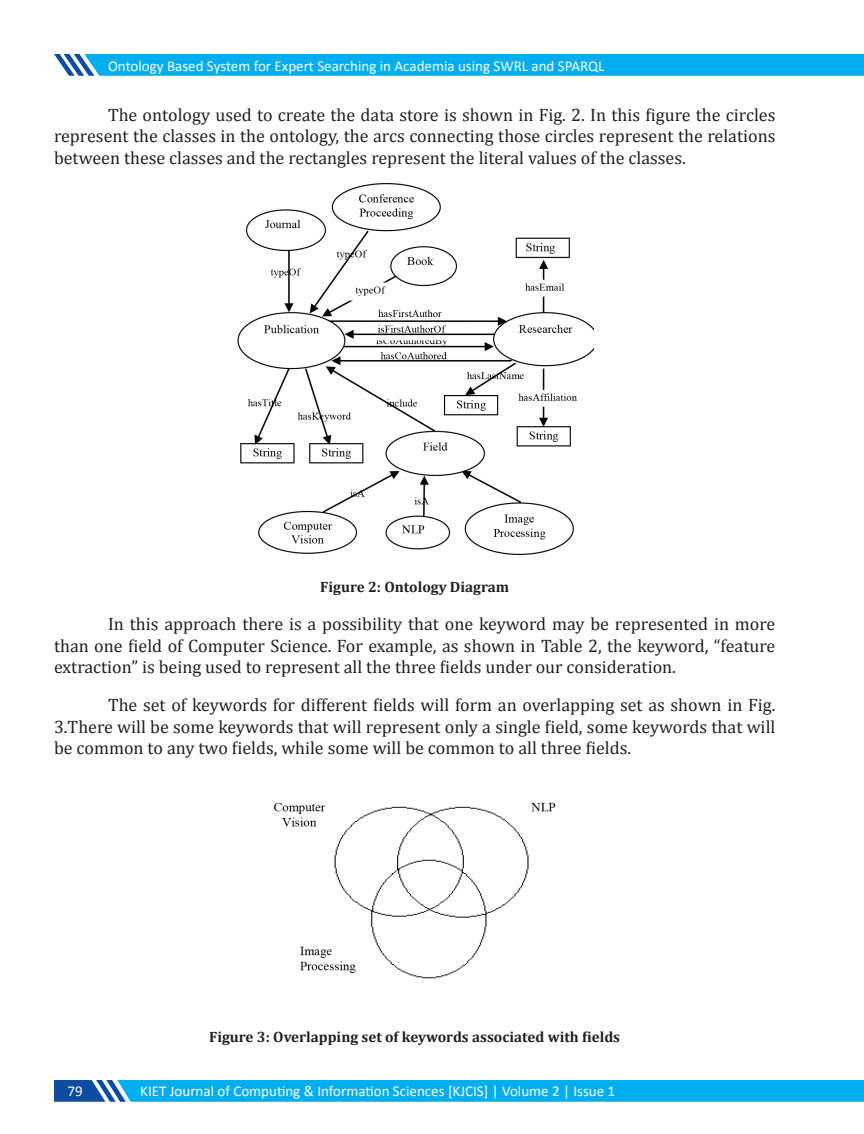
<style>
.page{position:relative;width:864px;height:1134px;background:#fff}
.page>*{position:absolute;margin:0;border:0;box-sizing:border-box;transform-origin:0 0}
.t1{font:18px/21.6px "Cambria";color:#231f20;text-align:justify}
.t2{font:15px "Calibri";color:#fff}
.t3{font:700 15px "Cambria";color:#231f20}
</style>
<div class="page">
<svg style="left:54px;top:54px;width:810px;height:22px;background:#09aeed"></svg>
<svg style="left:54px;top:1080px;width:810px;height:22px;background:#08a9ea"></svg>
<img style="left:237px;top:184px;width:356px;height:370px">
<img style="left:273px;top:802px;width:283px;height:177px">
<p class="t2" style="left:108px;top:56px;width:498px">Ontology Based System for Expert Searching in Academia using SWRL and SPARQL</p>
<p class="t1" style="left:54px;top:104px;width:723px;text-indent:54px">The ontology used to create the data store is shown in Fig. 2. In this figure the circles represent the classes in the ontology, the arcs connecting those circles represent the relations between these classes and the rectangles represent the literal values of the classes.</p>
<p class="t3" style="left:320px;top:578px;width:190px">Figure 2: Ontology Diagram</p>
<p class="t1" style="left:54px;top:613px;width:723px;text-indent:54px">In this approach there is a possibility that one keyword may be represented in more than one field of Computer Science. For example, as shown in Table 2, the keyword, “feature extraction” is being used to represent all the three fields under our consideration.</p>
<p class="t1" style="left:54px;top:694px;width:723px;text-indent:54px">The set of keywords for different fields will form an overlapping set as shown in Fig.<br>3.There will be some keywords that will represent only a single field, some keywords that will be common to any two fields, while some will be common to all three fields.</p>
<p class="t3" style="left:209px;top:1027px;width:412px">Figure 3: Overlapping set of keywords associated with fields</p>
<p class="t2" style="left:68px;top:1081px;width:17px">79</p>
<p class="t2" style="left:140px;top:1081px;width:476px">KIET Journal of Computing &amp; Information Sciences [KJCIS] | Volume 2 | Issue 1</p>
</div>
